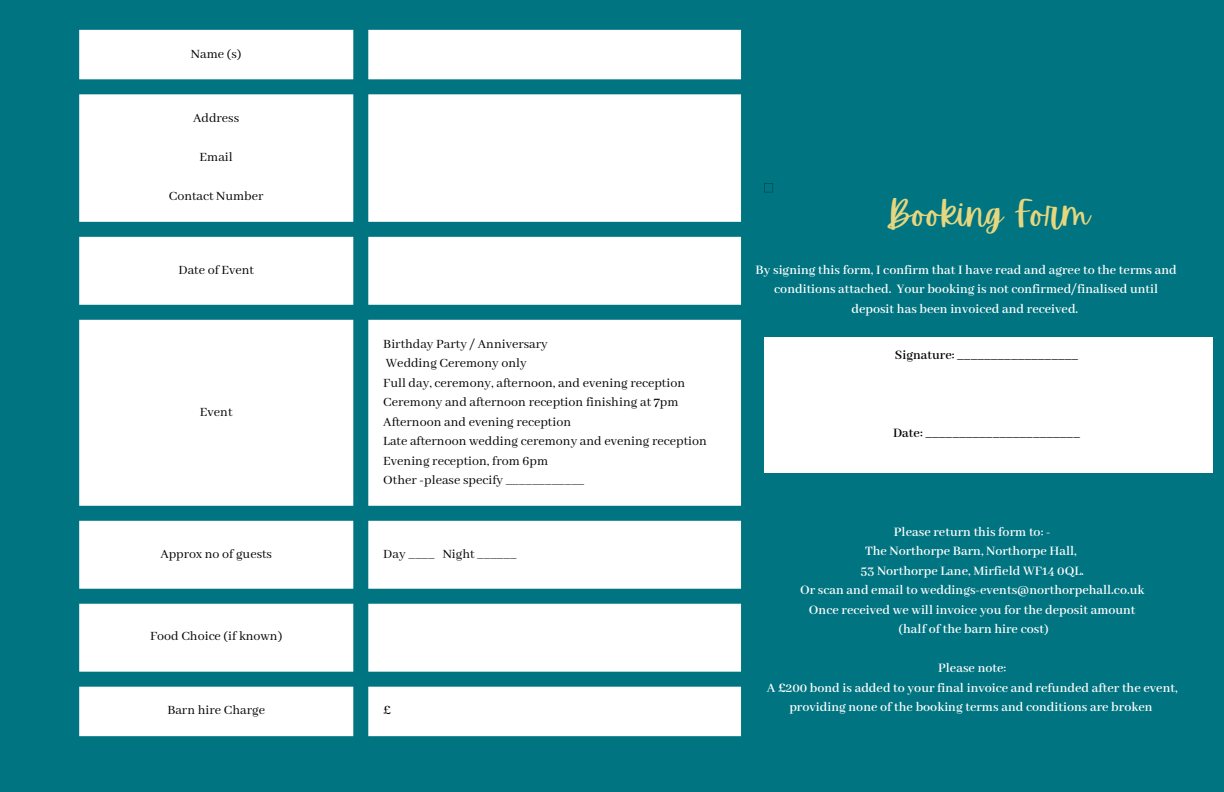
<style>
.page{position:relative;width:1224px;height:792px;background:#007481}
.page>*{position:absolute;margin:0;border:0;box-sizing:border-box;transform-origin:0 0}
.t1{font:36px "Apricots";color:#e6d67e}
.t2{font:600 14px/19.5px "Abhaya Libre";color:#fff;text-align:center}
.t3{font:14px "Abhaya Libre";color:#000}
.t4{font:600 14px "Abhaya Libre";color:#000}
</style>
<div class="page">
<svg style="left:79px;top:30px;width:662px;height:706px;background:#d9eaec"></svg>
<div style="left:764px;top:338px;width:449px;height:135px;background:#fff"></div>
<svg style="left:764px;top:183px;width:9px;height:9px"></svg>
<p class="t3" style="left:191px;top:46px;width:52px">Name (s)</p>
<p class="t3" style="left:193px;top:110px;width:47px">Address</p>
<p class="t3" style="left:200px;top:149px;width:35px">Email</p>
<p class="t3" style="left:169px;top:188px;width:96px">Contact Number</p>
<p class="t3" style="left:178px;top:262px;width:77px">Date of Event</p>
<p class="t3" style="left:200px;top:404px;width:34px">Event</p>
<p class="t3" style="left:383px;top:336px;width:166px">Birthday Party / Anniversary</p>
<p class="t3" style="left:386px;top:355px;width:142px">Wedding Ceremony only</p>
<p class="t3" style="left:383px;top:375px;width:303px">Full day, ceremony, afternoon, and evening reception</p>
<p class="t3" style="left:383px;top:394px;width:297px">Ceremony and afternoon reception finishing at 7pm</p>
<p class="t3" style="left:383px;top:414px;width:189px">Afternoon and evening reception</p>
<p class="t3" style="left:383px;top:433px;width:325px">Late afternoon wedding ceremony and evening reception</p>
<p class="t3" style="left:383px;top:453px;width:166px">Evening reception, from 6pm</p>
<p class="t3" style="left:383px;top:472px;width:203px">Other -please specify ____________</p>
<p class="t3" style="left:160px;top:546px;width:113px">Approx no of guests</p>
<p class="t3" style="left:383px;top:546px;width:135px">Day ____ Night ______</p>
<p class="t3" style="left:150px;top:629px;width:134px">Food Choice (if known)</p>
<p class="t3" style="left:167px;top:703px;width:99px">Barn hire Charge</p>
<p class="t3" style="left:383px;top:703px;width:9px">£</p>
<p class="t1" style="left:886px;top:192px;width:206px">Booking Form</p>
<h1 class="t2" style="left:756px;top:260px;width:423px">By signing this form, I confirm that I have read and agree to the terms and conditions attached. Your booking is not confirmed/finalised until deposit has been invoiced and received.</h1>
<p class="t4" style="left:895px;top:348px;width:185px">Signature: __________________</p>
<p class="t4" style="left:893px;top:426px;width:189px">Date: _______________________</p>
<p class="t2" style="left:894px;top:522px;width:158px">Please return this form to: -</p>
<p class="t2" style="left:865px;top:542px;width:213px">The Northorpe Barn, Northorpe Hall,</p>
<p class="t2" style="left:861px;top:561px;width:225px">53 Northorpe Lane, Mirfield WF14 0QL.</p>
<p class="t2" style="left:800px;top:581px;width:346px">Or scan and email to weddings-events@northorpehall.co.uk</p>
<p class="t2" style="left:809px;top:600px;width:328px">Once received we will invoice you for the deposit amount</p>
<p class="t2" style="left:899px;top:620px;width:152px">(half of the barn hire cost)</p>
<p class="t2" style="left:938px;top:659px;width:70px">Please note:</p>
<p class="t2" style="left:767px;top:678px;width:412px">A £200 bond is added to your final invoice and refunded after the event, providing none of the booking terms and conditions are broken</p>
</div>
